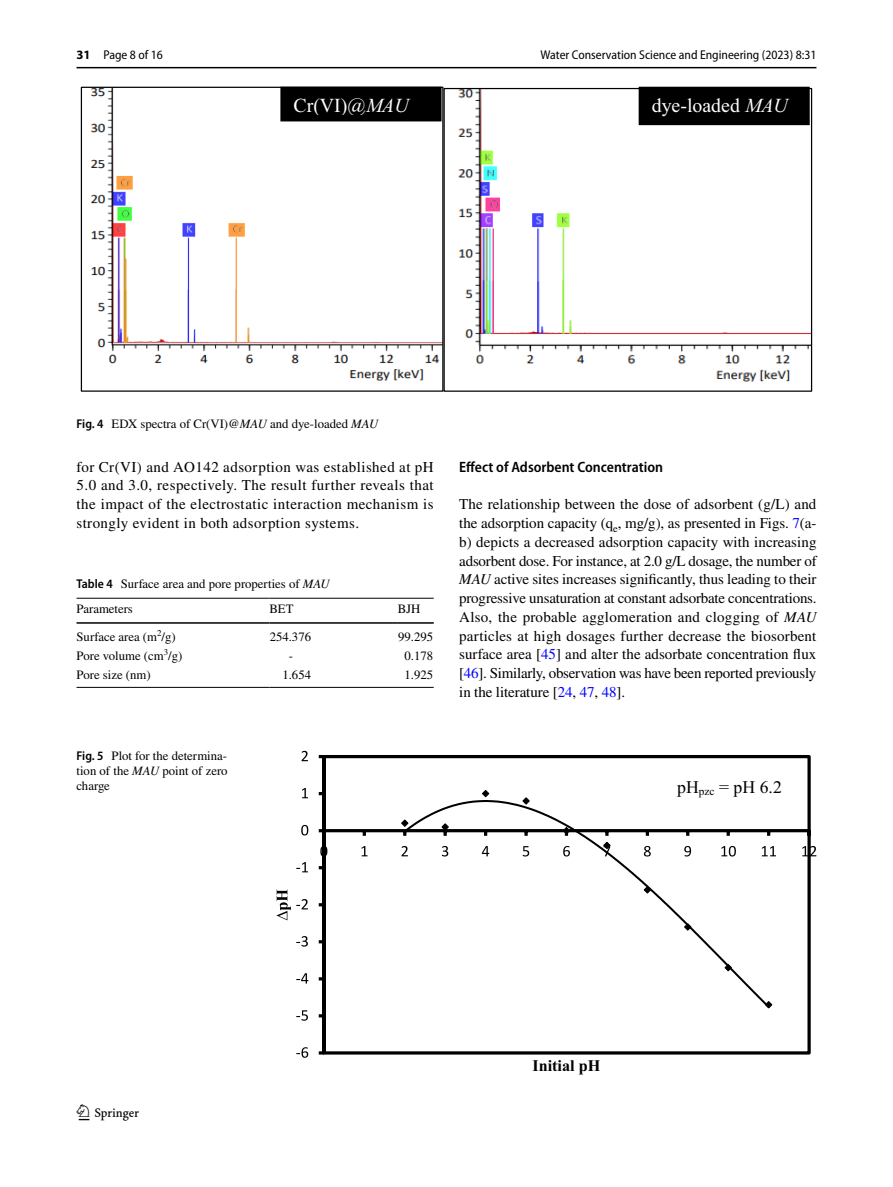
<style>
.page{position:relative;width:893px;height:1187px;background:#fff}
.page>*{position:absolute;margin:0;border:0;box-sizing:border-box;transform-origin:0 0}
.t1{font:22.5px "Springnew Regular 2";color:#000}
.t2{font:19.8px "Times New Roman PSMT4";color:#fff}
.t3{font:17.7px "Times New Roman PSMT5";color:#000}
.t4{font:16.2px "Times New Roman PS Bold MT2";color:#000}
.t5{font:15px/18.8px "STIX";letter-spacing:.01em;color:#000;text-align:justify}
.t6{font:600 semi-condensed 15px "Myriad Pro";color:#000}
.t7{font:12.75px/15px "STIX";color:#000}
.t8{font:semi-condensed 12.75px "Myriad Pro";color:#000}
.s1{font-weight:700;font-stretch:normal}
.s2{font-family:"Times New Roman";font-style:italic}
.s3{font-family:"Myriad Pro";font-weight:600;font-stretch:semi-condensed}
.s4{font-style:italic}
.s5{color:#00f}
</style>
<div class="page">
<hr style="left:77px;top:67px;width:739px;height:1px;background:#000">
<img style="left:90px;top:89px;width:351px;height:292px">
<div style="left:81px;top:87px;width:362px;height:304px;border:1px solid #000"></div>
<img style="left:458px;top:90px;width:352px;height:292px">
<div style="left:443px;top:88px;width:369px;height:304px;border:1px solid #000"></div>
<div style="left:639px;top:87px;width:170px;height:37px;background:#000"></div>
<div style="left:639px;top:87px;width:171px;height:38px;border:1px solid #000"></div>
<div style="left:281px;top:87px;width:160px;height:34px;background:#000"></div>
<hr style="left:77px;top:597px;width:192px;height:1px;background:#000">
<hr style="left:77px;top:622px;width:192px;height:1px;background:#000">
<hr style="left:269px;top:597px;width:129px;height:1px;background:#000">
<hr style="left:269px;top:622px;width:129px;height:1px;background:#000">
<hr style="left:398px;top:597px;width:36px;height:1px;background:#000">
<hr style="left:398px;top:622px;width:36px;height:1px;background:#000">
<hr style="left:77px;top:687px;width:192px;height:1px;background:#000">
<hr style="left:269px;top:687px;width:129px;height:1px;background:#000">
<hr style="left:398px;top:687px;width:36px;height:1px;background:#000">
<svg style="left:318px;top:755px;width:494px;height:300px"></svg>
<svg style="left:400px;top:818px;width:2px;height:9px"></svg>
<svg style="left:481px;top:789px;width:9px;height:8px"></svg>
<svg style="left:522px;top:796px;width:8px;height:3px"></svg>
<svg style="left:771px;top:1000px;width:2px;height:8px"></svg>
<svg style="left:402px;top:799px;width:369px;height:210px"></svg>
<svg style="left:296px;top:1047px;width:12px;height:10px"></svg>
<svg style="left:296px;top:1010px;width:12px;height:10px"></svg>
<svg style="left:296px;top:973px;width:12px;height:10px"></svg>
<svg style="left:296px;top:936px;width:12px;height:10px"></svg>
<svg style="left:296px;top:862px;width:12px;height:10px"></svg>
<svg style="left:301px;top:825px;width:7px;height:10px"></svg>
<svg style="left:302px;top:788px;width:6px;height:10px"></svg>
<svg style="left:302px;top:750px;width:6px;height:11px"></svg>
<svg style="left:320px;top:845px;width:7px;height:11px"></svg>
<svg style="left:362px;top:846px;width:6px;height:10px"></svg>
<svg style="left:402px;top:845px;width:6px;height:11px"></svg>
<svg style="left:442px;top:845px;width:6px;height:11px"></svg>
<svg style="left:482px;top:846px;width:7px;height:10px"></svg>
<svg style="left:523px;top:846px;width:6px;height:10px"></svg>
<svg style="left:563px;top:845px;width:7px;height:11px"></svg>
<svg style="left:603px;top:841px;width:8px;height:15px"></svg>
<svg style="left:644px;top:845px;width:7px;height:11px"></svg>
<svg style="left:684px;top:845px;width:7px;height:11px"></svg>
<svg style="left:721px;top:845px;width:15px;height:11px"></svg>
<svg style="left:762px;top:846px;width:14px;height:10px"></svg>
<svg style="left:802px;top:845px;width:14px;height:11px"></svg>
<svg style="left:276px;top:889px;width:32px;height:31px"></svg>
<div style="left:665px;top:770px;width:131px;height:33px;background:#fff"></div>
<p class="t8" style="left:77px;top:48px;width:88px"><span class="s1">31</span> Page 8 of 16</p>
<p class="t8" style="left:541px;top:48px;width:277px">Water Conservation Science and Engineering (2023) 8:31</p>
<h2 class="t2" style="left:294px;top:99px;width:117px">Cr(VI)@<span class="s2">MAU</span></h2>
<h2 class="t2" style="left:652px;top:99px;width:138px">dye-loaded <span class="s2">MAU</span></h2>
<p class="t7" style="left:77px;top:417px;width:303px"><span class="s3">Fig. 4</span> EDX spectra of Cr(VI)@<span class="s4">MAU</span> and dye-loaded <span class="s4">MAU</span></p>
<p class="t5" style="left:77px;top:458px;width:359px">for Cr(VI) and AO142 adsorption was established at pH 5.0 and 3.0, respectively. The result further reveals that the impact of the electrostatic interaction mechanism is strongly evident in both adsorption systems.</p>
<p class="t6" style="left:459px;top:458px;width:205px">Effect of Adsorbent Concentration</p>
<p class="t5" style="left:459px;top:496px;width:359px">The relationship between the dose of adsorbent (g/L) and the adsorption capacity (q<sub>e</sub>, mg/g), as presented in Figs. <span class="s5">7</span>(a&shy;b) depicts a decreased adsorption capacity with increasing adsorbent dose. For instance, at 2.0 g/L dosage, the number of <span class="s4">MAU</span> active sites increases significantly, thus leading to their progressive unsaturation at constant adsorbate concentrations.<br>Also, the probable agglomeration and clogging of <span class="s4">MAU </span>particles at high dosages further decrease the biosorbent surface area [<span class="s5">45</span>] and alter the adsorbate concentration flux [<span class="s5">46</span>]. Similarly, observation was have been reported previously in the literature [<span class="s5">24</span>, <span class="s5">47</span>, <span class="s5">48</span>].</p>
<p class="t7" style="left:77px;top:571px;width:255px;line-height:25.5px"><span class="s3">Table 4</span> Surface area and pore properties of <span class="s4">MAU<br></span>Parameters</p>
<p class="t7" style="left:269px;top:602px;width:26px">BET</p>
<p class="t7" style="left:398px;top:602px;width:24px">BJH</p>
<p class="t7" style="left:77px;top:630px;width:101px">Surface area (m<sup>2</sup>/g)</p>
<p class="t7" style="left:270px;top:630px;width:43px">254.376</p>
<p class="t7" style="left:398px;top:630px;width:37px">99.295</p>
<p class="t7" style="left:77px;top:649px;width:107px">Pore volume (cm<sup>3</sup>/g)</p>
<p class="t7" style="left:289px;top:649px;width:6px">-</p>
<p class="t7" style="left:404px;top:649px;width:30px">0.178</p>
<p class="t7" style="left:77px;top:668px;width:76px">Pore size (nm)</p>
<p class="t7" style="left:282px;top:668px;width:30px">1.654</p>
<p class="t7" style="left:404px;top:668px;width:30px">1.925</p>
<p class="t7" style="left:77px;top:748px;width:152px;text-align:justify"><span class="s3">Fig. 5</span> Plot for the determina&shy;tion of the <span class="s4">MAU</span> point of zero charge</p>
<h1 class="t1" style="left:79px;top:1104px;width:62px">1 3</h1>
<p class="t3" style="left:677px;top:781px;width:106px">pH<sub>pzc</sub> = pH 6.2</p>
<p class="t4" style="left:532px;top:1053px;width:69px">Initial pH</p>
</div>
